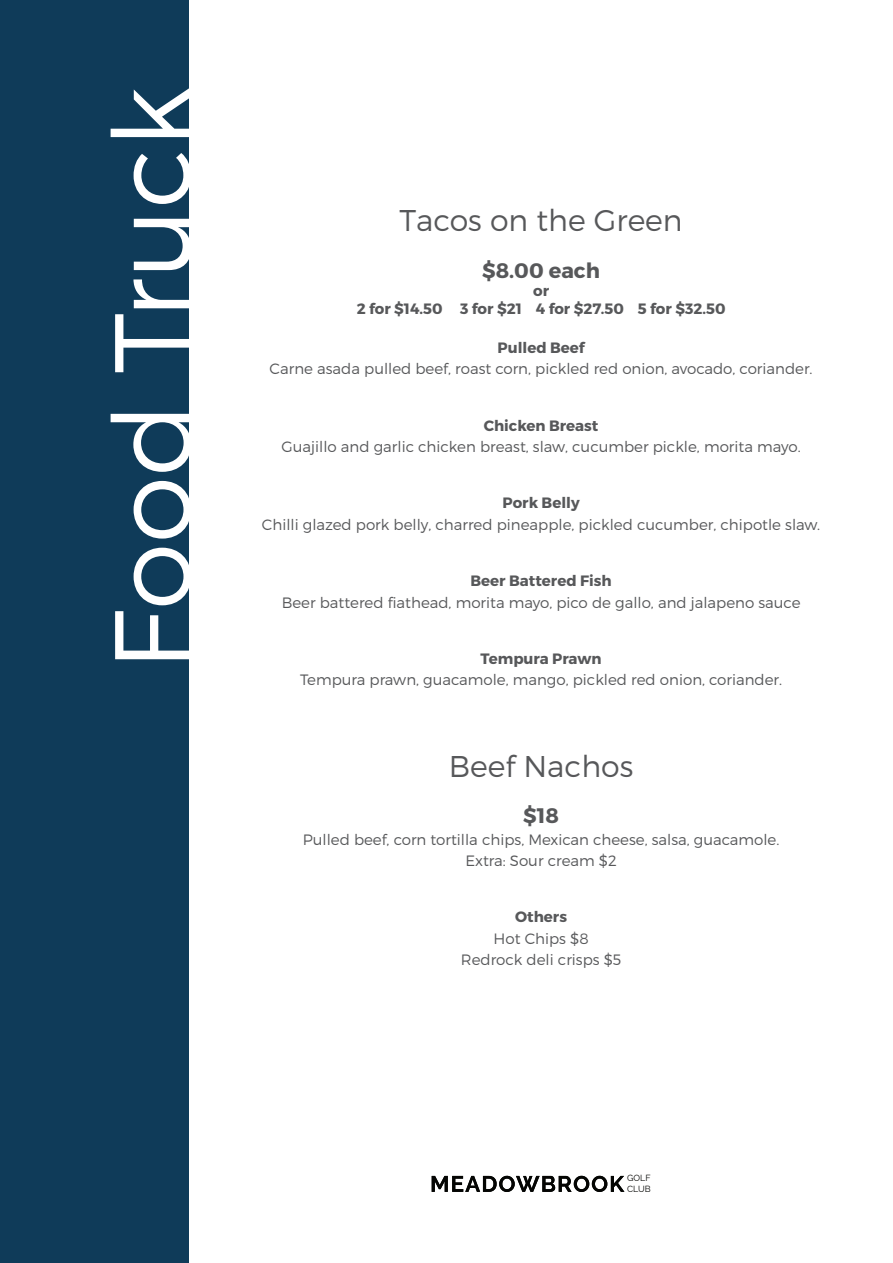
<style>
.page{position:relative;width:893px;height:1263px;background:#fff}
.page>*{position:absolute;margin:0;border:0;box-sizing:border-box;transform-origin:0 0}
.t1{font:300 108px "Montserrat";color:#fff}
.Sub_Heading{font:300 30px "Montserrat";color:#57585a}
.Centred{font:700 21px "Montserrat";color:#57585a}
.Description{font:300 15px "Montserrat";color:#57585a}
.Menu_Item{font:700 15px "Montserrat";color:#57585a}
.Centred-2{font:700 15px "Montserrat";color:#57585a}
.t2{font:8.85px/10.6px "Raleway";color:#040503}
</style>
<div class="page">
<div style="left:0;top:0;width:189px;height:1263px;background:#0f3b59"></div>
<svg style="left:432px;top:1176px;width:192px;height:16px"></svg>
<p class="t1" style="left:86px;top:671px;width:586px;rotate:-90deg">Food Truck</p>
<p class="Sub_Heading" style="left:400px;top:202px;width:285px">Tacos on the Green</p>
<p class="Centred" style="left:482px;top:257px;width:119px">$8.00 each</p>
<p class="Centred-2" style="left:533px;top:281px;width:17px">or</p>
<p class="Centred-2" style="left:357px;top:299px;width:370px">2 for $14.50 3 for $21 4 for $27.50 5 for $32.50</p>
<p class="Menu_Item" style="left:498px;top:338px;width:89px">Pulled Beef</p>
<p class="Description" style="left:270px;top:360px;width:544px">Carne asada pulled beef, roast corn, pickled red onion, avocado, coriander.</p>
<p class="Menu_Item" style="left:484px;top:416px;width:116px">Chicken Breast</p>
<p class="Description" style="left:282px;top:438px;width:521px">Guajillo and garlic chicken breast, slaw, cucumber pickle, morita mayo.</p>
<p class="Menu_Item" style="left:502px;top:494px;width:79px">Pork Belly</p>
<p class="Description" style="left:262px;top:515px;width:560px">Chilli glazed pork belly, charred pineapple, pickled cucumber, chipotle slaw.</p>
<p class="Menu_Item" style="left:470px;top:571px;width:143px">Beer Battered Fish</p>
<p class="Description" style="left:282px;top:593px;width:520px">Beer battered fiathead, morita mayo, pico de gallo, and jalapeno sauce</p>
<p class="Menu_Item" style="left:481px;top:649px;width:123px">Tempura Prawn</p>
<p class="Description" style="left:300px;top:671px;width:484px">Tempura prawn, guacamole, mango, pickled red onion, coriander.</p>
<p class="Sub_Heading" style="left:449px;top:748px;width:186px">Beef Nachos</p>
<p class="Centred" style="left:523px;top:803px;width:37px">$18</p>
<p class="Description" style="left:303px;top:830px;width:478px">Pulled beef, corn tortilla chips, Mexican cheese, salsa, guacamole.</p>
<p class="Description" style="left:465px;top:852px;width:153px">Extra: Sour cream $2</p>
<p class="Centred-2" style="left:515px;top:908px;width:53px">Others</p>
<p class="Description" style="left:494px;top:929px;width:97px">Hot Chips $8</p>
<p class="Description" style="left:461px;top:951px;width:162px">Redrock deli crisps $5</p>
<p class="t2" style="left:627px;top:1173px;width:25px">GOLF<br>CLUB</p>
</div>
